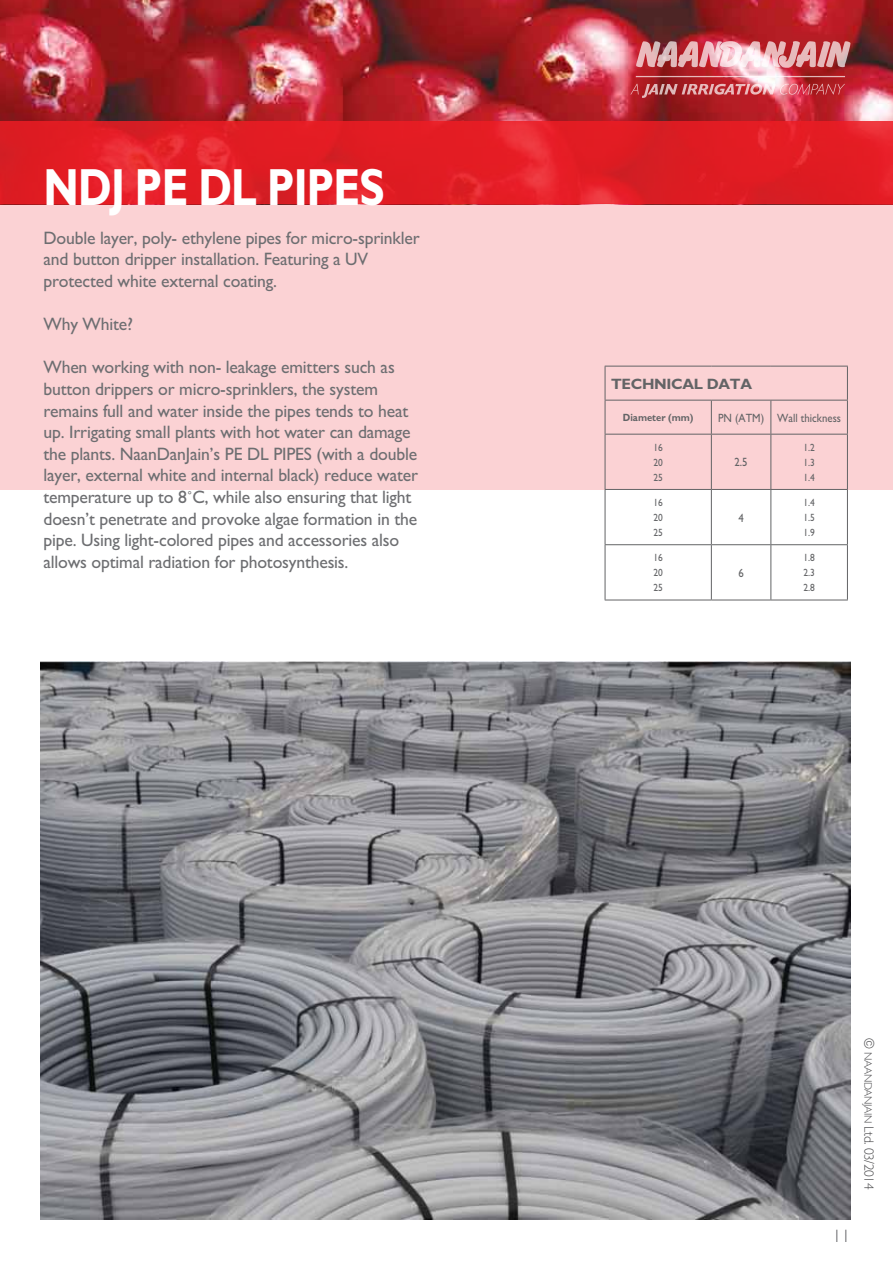
<style>
.page{position:relative;width:893px;height:1263px;background:#fff}
.page>*{position:absolute;margin:0;border:0;box-sizing:border-box;transform-origin:0 0}
.t1{font:700 52.5px "M Gill Sans";letter-spacing:-.02em;color:#fff;scale:.8 1}
.t2{font:18px/21.6px "M Gill Sans";letter-spacing:-.01em;color:#6d6e71}
.t3{font:300 18px "M Gill Sans";color:#636466}
.t4{font:700 15px "M Gill Sans";letter-spacing:-.02em;color:#636466}
.t5{font:300 13.5px "M Gill Sans";letter-spacing:-.03em;color:#4d4d4f}
.t6{font:12px "M Gill Sans";color:#636466;scale:.9 1}
.t7{font:10.5px/15px "M Gill Sans";color:#636466;text-align:justify;scale:.9 1}
.t8{font:700 10.5px "M Gill Sans";color:#636466;scale:.9 1}
.s1{font-size:10.8px}
</style>
<div class="page">
<img style="left:0;top:0;width:893px;height:122px">
<div style="left:0;top:203px;width:893px;height:287px;background:#fbd2d4"></div>
<svg style="left:0;top:122px;width:893px;height:82px;background:#e11e25"></svg>
<svg style="left:630px;top:84px;width:215px;height:14px;background:#c75960"></svg>
<img style="left:636px;top:40px;width:215px;height:28px">
<hr style="left:636px;top:76px;width:209px;height:1px;background:#fff">
<img style="left:40px;top:662px;width:811px;height:558px">
<hr style="left:847px;top:366px;width:1px;height:34px;background:#636466">
<hr style="left:605px;top:400px;width:1px;height:34px;background:#636466">
<hr style="left:711px;top:400px;width:60px;height:1px;background:#636466">
<hr style="left:711px;top:400px;width:1px;height:34px;background:#636466">
<hr style="left:771px;top:400px;width:77px;height:1px;background:#636466">
<hr style="left:770px;top:400px;width:1px;height:34px;background:#636466">
<hr style="left:847px;top:400px;width:1px;height:34px;background:#636466">
<hr style="left:605px;top:434px;width:106px;height:1px;background:#636466">
<hr style="left:605px;top:434px;width:1px;height:55px;background:#636466">
<hr style="left:711px;top:434px;width:60px;height:1px;background:#636466">
<hr style="left:711px;top:434px;width:1px;height:55px;background:#636466">
<hr style="left:771px;top:434px;width:77px;height:1px;background:#636466">
<hr style="left:770px;top:434px;width:1px;height:55px;background:#636466">
<hr style="left:847px;top:434px;width:1px;height:55px;background:#636466">
<hr style="left:605px;top:489px;width:106px;height:1px;background:#636466">
<hr style="left:605px;top:490px;width:1px;height:54px;background:#636466">
<hr style="left:711px;top:489px;width:60px;height:1px;background:#636466">
<hr style="left:711px;top:490px;width:1px;height:54px;background:#636466">
<hr style="left:771px;top:489px;width:77px;height:1px;background:#636466">
<hr style="left:770px;top:490px;width:1px;height:54px;background:#636466">
<hr style="left:847px;top:490px;width:1px;height:54px;background:#636466">
<hr style="left:605px;top:544px;width:106px;height:1px;background:#636466">
<hr style="left:605px;top:545px;width:1px;height:55px;background:#636466">
<hr style="left:711px;top:544px;width:60px;height:1px;background:#636466">
<hr style="left:711px;top:545px;width:1px;height:55px;background:#636466">
<hr style="left:771px;top:544px;width:77px;height:1px;background:#636466">
<hr style="left:770px;top:545px;width:1px;height:55px;background:#636466">
<hr style="left:847px;top:545px;width:1px;height:55px;background:#636466">
<hr style="left:605px;top:600px;width:106px;height:1px;background:#636466">
<hr style="left:711px;top:600px;width:60px;height:1px;background:#636466">
<hr style="left:771px;top:600px;width:77px;height:1px;background:#636466">
<hr style="left:605px;top:400px;width:106px;height:1px;background:#636466">
<hr style="left:605px;top:366px;width:106px;height:1px;background:#636466">
<hr style="left:711px;top:366px;width:60px;height:1px;background:#636466">
<hr style="left:771px;top:366px;width:77px;height:1px;background:#636466">
<hr style="left:605px;top:366px;width:1px;height:34px;background:#636466">
<h1 class="t1" style="left:44px;top:158px;width:428px">NDJ PE DL PIPES</h1>
<p class="t2" style="left:44px;top:227px;width:378px">Double layer, poly- ethylene pipes for micro-sprinkler and button dripper installation. Featuring a UV protected white external coating.</p>
<p class="t2" style="left:44px;top:313px;width:91px">Why White?</p>
<p class="t2" style="left:44px;top:357px;width:376px">When working with non- leakage emitters such as button drippers or micro-sprinklers, the system remains full and water inside the pipes tends to heat up. Irrigating small plants with hot water can damage the plants. NaanDanJain’s PE DL PIPES (with a double layer, external white and internal black) reduce water temperature up to 8˚C, while also ensuring that light doesn’t penetrate and provoke algae formation in the pipe. Using light-colored pipes and accessories also allows optimal radiation for photosynthesis.</p>
<p class="t4" style="left:611px;top:375px;width:143px">TECHNICAL DATA</p>
<p class="t8" style="left:623px;top:412px;width:80px">Diameter (mm)</p>
<p class="t6" style="left:718px;top:411px;width:138px">PN (ATM) Wall thickness</p>
<p class="t7" style="left:653px;top:440px;width:12px">16<br>20<br>25</p>
<p class="t7" style="left:803px;top:440px;width:14px">1.2<br>1.3<br>1.4</p>
<p class="t6" style="left:734px;top:456px;width:16px">2.5</p>
<p class="t7" style="left:653px;top:495px;width:12px">16<br>20<br>25</p>
<p class="t7" style="left:653px;top:550px;width:12px">16<br>20<br>25</p>
<p class="t6" style="left:738px;top:511px;width:7px">4</p>
<p class="t6" style="left:738px;top:566px;width:8px">6</p>
<p class="t7" style="left:803px;top:495px;width:14px">1.4<br>1.5<br>1.9</p>
<p class="t7" style="left:803px;top:550px;width:14px">1.8<br>2.3<br>2.8</p>
<p class="t5" style="left:876px;top:1038px;width:153px;rotate:90deg">© <span class="s1">NAANDANJAIN</span> Ltd. 03/2014</p>
<p class="t3" style="left:832px;top:1226px;width:19px">11</p>
</div>
